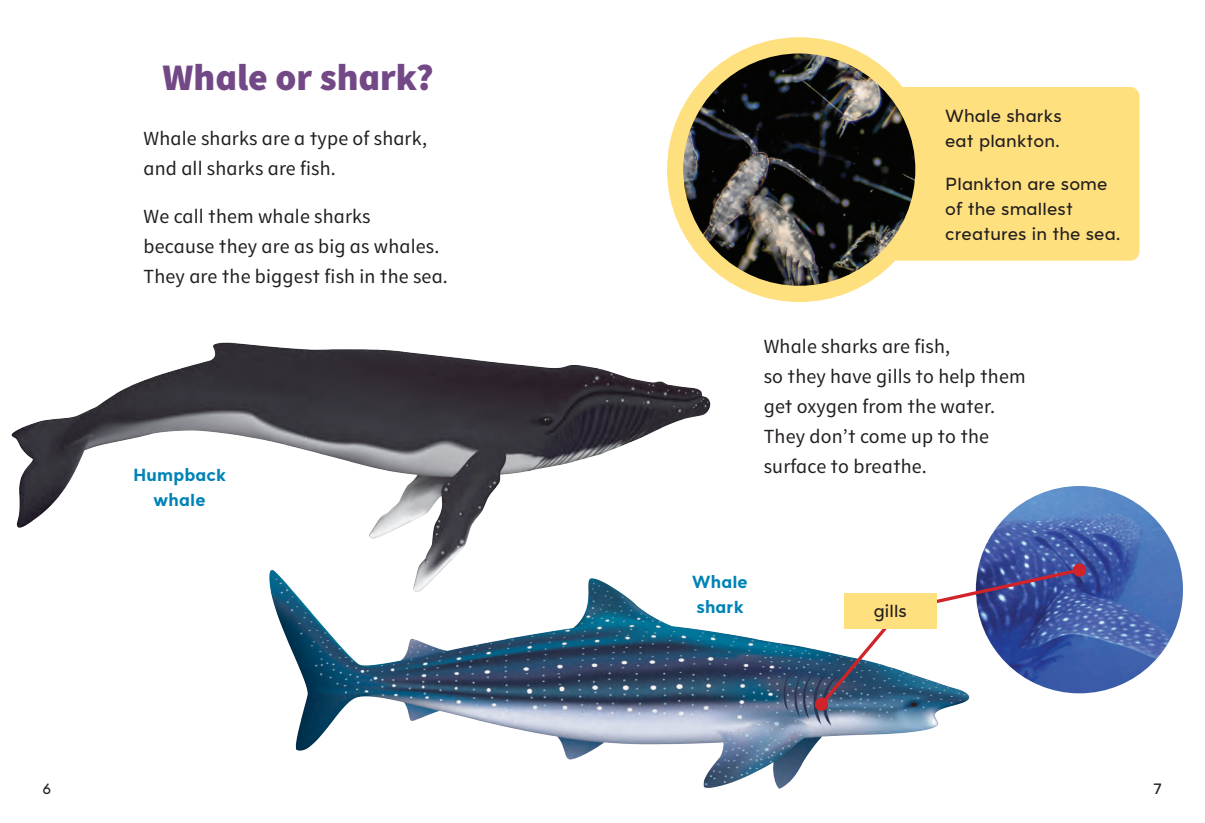
<style>
.page{position:relative;width:1205px;height:823px;background:#fff}
.page>*{position:absolute;margin:0;border:0;box-sizing:border-box;transform-origin:0 0}
.Heading_1{font:900 37.5px "Source Sans Pro";color:#734886}
.Tipu_body{font:20px/30px "Tipu";letter-spacing:.01em;color:#231f20}
.Tipu_body-2{font:17.5px/25px "Aronui";letter-spacing:.01em;color:#231f20}
.body{font:700 17.5px/25px "Aronui";letter-spacing:.01em;color:#0083b6}
.body-2{font:17.5px "Aronui";letter-spacing:.01em;color:#231f20}
.t1{font:15px "Aronui";color:#231f20}
</style>
<div class="page">
<img style="left:273px;top:601px;width:672px;height:188px">
<div style="left:863px;top:87px;width:276px;height:173px;background:#ffe07f;border-radius:9px"></div>
<img style="left:675px;top:50px;width:248px;height:244px">
<div style="left:667px;top:37px;width:264px;height:265px;border:16px solid #ffe07f;border-radius:50%"></div>
<img style="left:976px;top:485px;width:207px;height:208px;border-radius:103px">
<img style="left:11px;top:342px;width:700px;height:259px">
<svg style="left:814px;top:697px;width:14px;height:13px"></svg>
<svg style="left:817px;top:565px;width:266px;height:143px"></svg>
<div style="left:1073px;top:563px;width:13px;height:13px;background:#d1232a;border-radius:50%"></div>
<div style="left:844px;top:593px;width:92px;height:35px;background:#ffe07f"></div>
<p class="Heading_1" style="left:163px;top:52px;width:272px">Whale or shark?</p>
<p class="Tipu_body" style="left:144px;top:125px;width:285px">Whale sharks are a type of shark, and all sharks are fish.</p>
<p class="Tipu_body" style="left:144px;top:202px;width:306px">We call them whale sharks<br>because they are as big as whales.<br>They are the biggest fish in the sea.</p>
<p class="body" style="left:133px;top:462px;width:94px;text-align:center">Humpback whale</p>
<p class="Tipu_body-2" style="left:945px;top:104px;width:118px">Whale sharks eat plankton.</p>
<p class="Tipu_body-2" style="left:945px;top:172px;width:177px">Plankton are some of the smallest creatures in the sea.</p>
<p class="Tipu_body" style="left:764px;top:333px;width:263px">Whale sharks are fish,<br>so they have gills to help them get oxygen from the water.<br>They don’t come up to the surface to breathe.</p>
<p class="body" style="left:692px;top:569px;width:57px">Whale shark</p>
<p class="body-2" style="left:873px;top:600px;width:35px">gills</p>
<p class="t1" style="left:43px;top:779px;width:10px">6</p>
<p class="t1" style="left:1153px;top:779px;width:10px">7</p>
</div>
